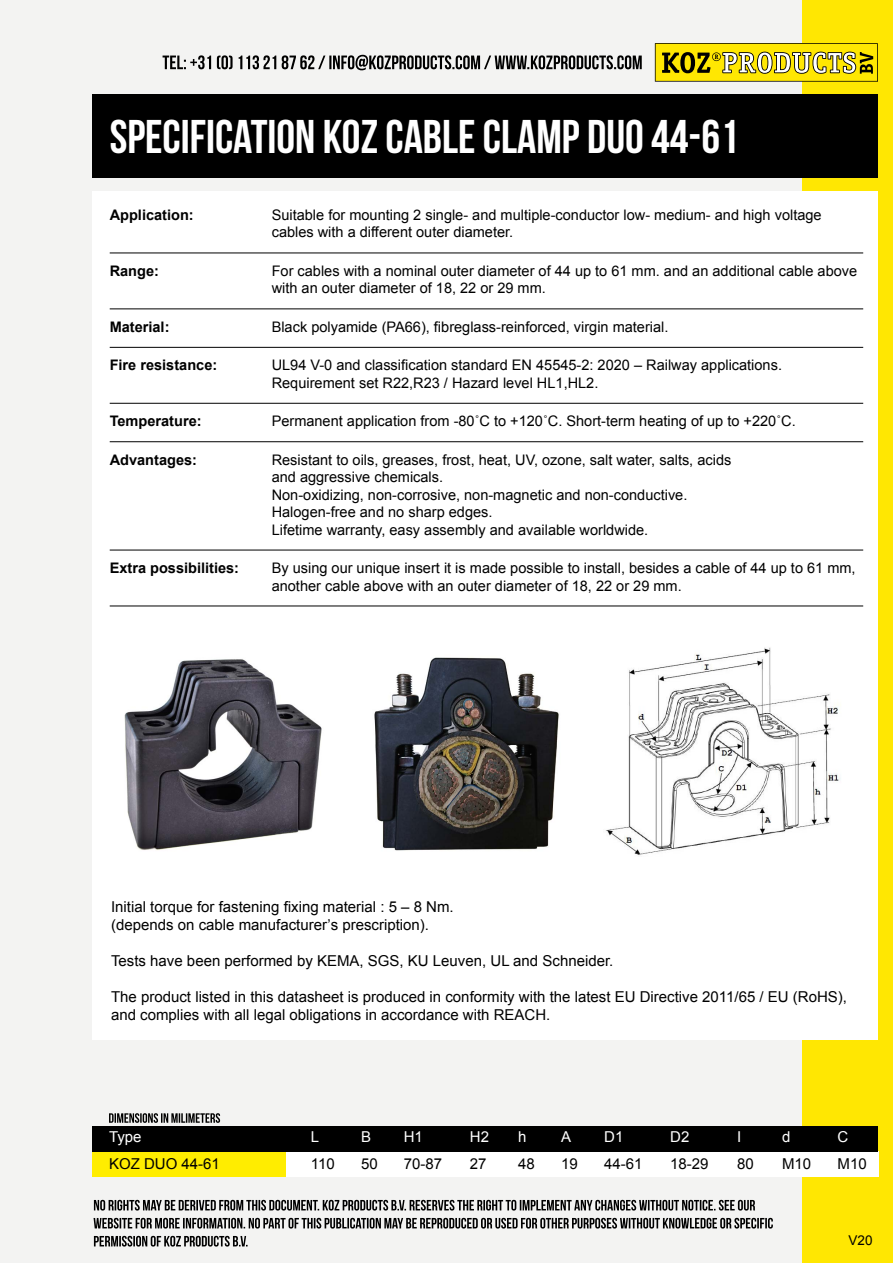
<style>
.page{position:relative;width:893px;height:1263px;background:#f3f3f2}
.page>*{position:absolute;margin:0;border:0;box-sizing:border-box;transform-origin:0 0}
.t1{font:47.25px "Bebas Neue";color:#fff}
.t2{font:15px/18px "Arial";color:#000}
.t3{font:15px "Arial";color:#fff}
.t4{font:14.55px/17.4px "Arial";color:#000}
.t5{font:700 14.55px "Arial";color:#000}
.t6{font:13.5px "Arial";color:#000}
</style>
<div class="page">
<div style="left:802px;top:0;width:91px;height:1263px;background:#ffe702"></div>
<div style="left:92px;top:191px;width:786px;height:849px;background:#fff"></div>
<svg style="left:655px;top:43px;width:223px;height:39px"></svg>
<div style="left:92px;top:95px;width:786px;height:83px;background:#000"></div>
<svg style="left:163px;top:55px;width:479px;height:15px"></svg>
<hr style="left:110px;top:253px;width:753px;height:1px;background:#000">
<hr style="left:110px;top:309px;width:753px;height:1px;background:#000">
<hr style="left:110px;top:347px;width:753px;height:1px;background:#000">
<hr style="left:110px;top:403px;width:753px;height:1px;background:#000">
<hr style="left:110px;top:441px;width:753px;height:1px;background:#000">
<hr style="left:110px;top:550px;width:753px;height:1px;background:#000">
<hr style="left:110px;top:606px;width:753px;height:1px;background:#000">
<div style="left:92px;top:1151px;width:194px;height:25px;background:#ffed00"></div>
<div style="left:286px;top:1151px;width:592px;height:25px;background:#fff"></div>
<div style="left:92px;top:1126px;width:786px;height:25px;background:#000"></div>
<img style="left:605px;top:647px;width:236px;height:208px">
<img style="left:374px;top:657px;width:185px;height:194px">
<img style="left:124px;top:659px;width:198px;height:191px">
<svg style="left:109px;top:1113px;width:111px;height:10px"></svg>
<svg style="left:94px;top:1236px;width:154px;height:10px"></svg>
<svg style="left:94px;top:1218px;width:679px;height:10px"></svg>
<svg style="left:94px;top:1200px;width:661px;height:10px"></svg>
<h1 class="t1" style="left:110px;top:111px;width:631px">SPECIFICATION KOZ CABLE CLAMP DUO 44-61</h1>
<p class="t5" style="left:110px;top:205px;width:86px">Application:</p>
<p class="t4" style="left:272px;top:206px;width:551px">Suitable for mounting 2 single- and multiple-conductor low- medium- and high voltage cables with a different outer diameter.</p>
<p class="t5" style="left:110px;top:261px;width:51px">Range:</p>
<p class="t4" style="left:272px;top:262px;width:587px">For cables with a nominal outer diameter of 44 up to 61 mm. and an additional cable above with an outer diameter of 18, 22 or 29 mm.</p>
<p class="t5" style="left:110px;top:317px;width:61px">Material:</p>
<p class="t4" style="left:272px;top:318px;width:398px">Black polyamide (PA66), fibreglass-reinforced, virgin material.</p>
<p class="t5" style="left:110px;top:356px;width:109px">Fire resistance:</p>
<p class="t4" style="left:272px;top:357px;width:512px">UL94 V-0 and classification standard EN 45545-2: 2020 – Railway applications.<br>Requirement set R22,R23 / Hazard level HL1,HL2.</p>
<p class="t5" style="left:110px;top:412px;width:93px">Temperature:</p>
<p class="t4" style="left:272px;top:413px;width:526px">Permanent application from -80˚C to +120˚C. Short-term heating of up to +220˚C.</p>
<p class="t5" style="left:110px;top:450px;width:89px">Advantages:</p>
<p class="t4" style="left:272px;top:451px;width:461px">Resistant to oils, greases, frost, heat, UV, ozone, salt water, salts, acids and aggressive chemicals.<br>Non-oxidizing, non-corrosive, non-magnetic and non-conductive.<br>Halogen-free and no sharp edges.<br>Lifetime warranty, easy assembly and available worldwide.</p>
<p class="t5" style="left:110px;top:558px;width:131px">Extra possibilities:</p>
<p class="t4" style="left:272px;top:559px;width:585px">By using our unique insert it is made possible to install, besides a cable of 44 up to 61 mm, another cable above with an outer diameter of 18, 22 or 29 mm.</p>
<p class="t2" style="left:111px;top:898px;width:344px">Initial torque for fastening fixing material : 5 – 8 Nm. (depends on cable manufacturer’s prescription).</p>
<p class="t2" style="left:111px;top:952px;width:504px">Tests have been performed by KEMA, SGS, KU Leuven, UL and Schneider.</p>
<p class="t2" style="left:111px;top:988px;width:737px">The product listed in this datasheet is produced in conformity with the latest EU Directive 2011/65 / EU (RoHS), and complies with all legal obligations in accordance with REACH.</p>
<p class="t3" style="left:109px;top:1127px;width:34px">Type</p>
<p class="t2" style="left:109px;top:1155px;width:112px">KOZ DUO 44-61</p>
<p class="t3" style="left:311px;top:1127px;width:10px">L</p>
<p class="t2" style="left:311px;top:1155px;width:25px">110</p>
<p class="t3" style="left:361px;top:1127px;width:12px">B</p>
<p class="t2" style="left:361px;top:1155px;width:18px">50</p>
<p class="t3" style="left:404px;top:1127px;width:21px">H1</p>
<p class="t2" style="left:404px;top:1155px;width:40px">70-87</p>
<p class="t3" style="left:470px;top:1127px;width:21px">H2</p>
<p class="t2" style="left:470px;top:1155px;width:18px">27</p>
<p class="t3" style="left:518px;top:1127px;width:10px">h</p>
<p class="t2" style="left:518px;top:1155px;width:18px">48</p>
<p class="t3" style="left:561px;top:1127px;width:12px">A</p>
<p class="t2" style="left:561px;top:1155px;width:18px">19</p>
<p class="t3" style="left:604px;top:1127px;width:21px">D1</p>
<p class="t2" style="left:604px;top:1155px;width:40px">44-61</p>
<p class="t3" style="left:670px;top:1127px;width:21px">D2</p>
<p class="t2" style="left:670px;top:1155px;width:40px">18-29</p>
<p class="t3" style="left:737px;top:1127px;width:6px">I</p>
<p class="t2" style="left:737px;top:1155px;width:18px">80</p>
<p class="t3" style="left:782px;top:1127px;width:10px">d</p>
<p class="t2" style="left:782px;top:1155px;width:31px">M10</p>
<p class="t3" style="left:837px;top:1127px;width:12px">C</p>
<p class="t2" style="left:837px;top:1155px;width:31px">M10</p>
<p class="t6" style="left:848px;top:1232px;width:26px">V20</p>
</div>
